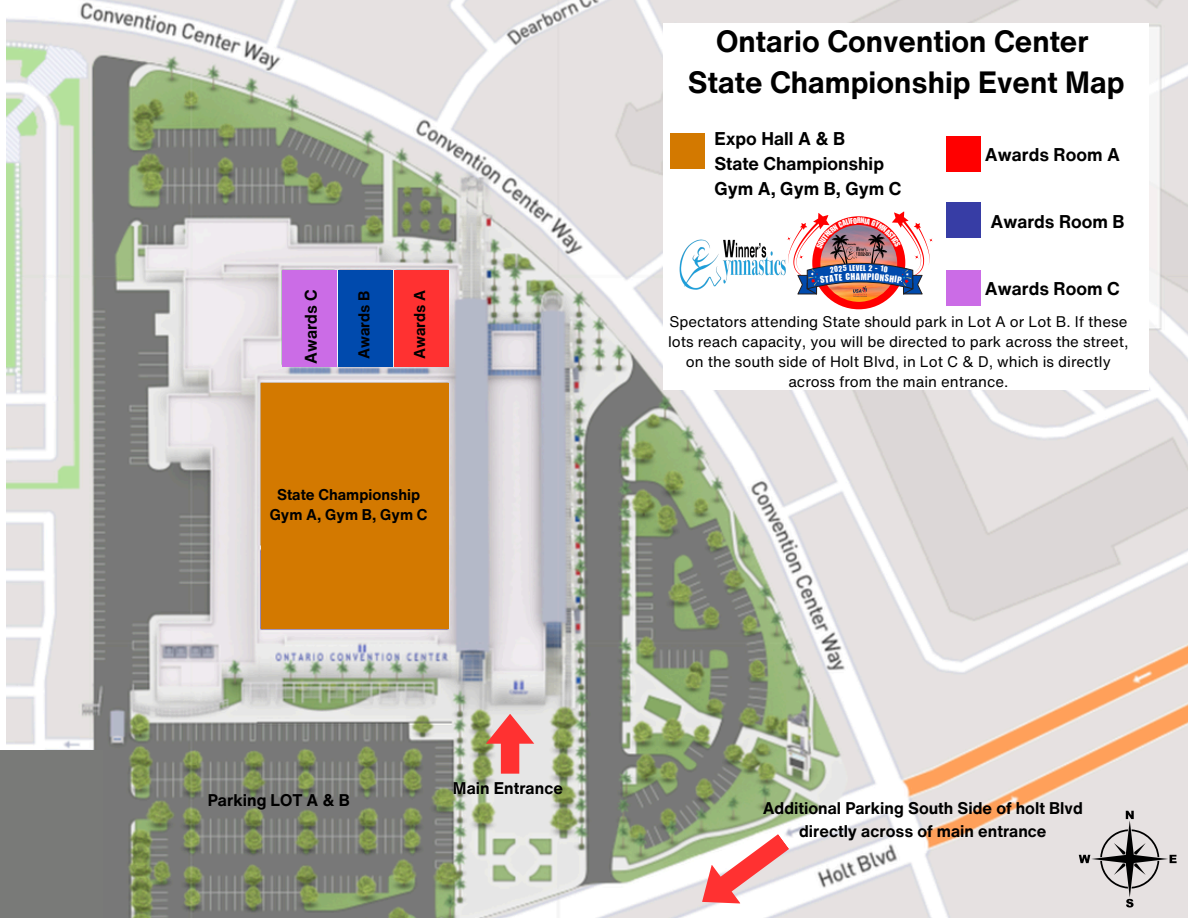
<style>
.page{position:relative;width:1188px;height:918px;background:#fff}
.page>*{position:absolute;margin:0;border:0;box-sizing:border-box;transform-origin:0 0}
.t1{font:700 30px/41.7px "Helvetica Now Text";color:#000;text-align:center}
.t2{font:700 18px/24.8px "Helvetica Now Text";color:#000}
.t3{font:700 16.5px/22.5px "Helvetica Now Text";color:#000;text-align:center}
.t4{font:700 15.3px "Helvetica Now Text";color:#000}
.t5{font:700 15.15px/20.2px "Helvetica Now Text";color:#000;text-align:center}
.t6{font:15px/20.2px "Helvetica Now Text";color:#000;text-align:center}
.t7{font:8.1px "Impact LT Std";color:#fff}
.t8{font:7.95px "Impact LT Std";color:#fff}
.t9{font:1.8px "Impact LT Std";letter-spacing:.065em;color:#000}
</style>
<div class="page">
<img style="left:7px;top:0;width:1181px;height:918px">
<div style="left:0;top:750px;width:103px;height:168px;background:#797a78"></div>
<div style="left:663px;top:23px;width:486px;height:367px;background:#fff"></div>
<div style="left:261px;top:383px;width:188px;height:246px;background:#d37900"></div>
<div style="left:394px;top:270px;width:55px;height:97px;background:#ff3131"></div>
<div style="left:338px;top:270px;width:55px;height:97px;background:#004aad"></div>
<div style="left:283px;top:270px;width:54px;height:97px;background:#cb6ce6"></div>
<div style="left:671px;top:133px;width:34px;height:35px;background:#d37900"></div>
<div style="left:946px;top:136px;width:34px;height:36px;background:#f00"></div>
<div style="left:946px;top:202px;width:34px;height:35px;background:#373da5"></div>
<div style="left:946px;top:270px;width:34px;height:36px;background:#cb6ce6"></div>
<svg style="left:486px;top:714px;width:48px;height:60px;background:#e98f89"></svg>
<svg style="left:702px;top:834px;width:87px;height:70px"></svg>
<img style="left:679px;top:239px;width:95px;height:51px">
<svg style="left:1079px;top:811px;width:98px;height:96px;background:#c7c3c3"></svg>
<div style="left:812px;top:216px;width:93px;height:93px;background:#f00;border-radius:50%"></div>
<img style="left:820px;top:225px;width:77px;height:77px;border-radius:50%">
<img style="left:853px;top:294px;width:14px;height:3px">
<img style="left:774px;top:211px;width:159px;height:83px">
<p class="t3" style="left:299px;top:364px;width:76px;rotate:-90deg">Awards C</p>
<p class="t4" style="left:352px;top:359px;width:71px;rotate:-90deg">Awards B</p>
<h2 class="t4" style="left:408px;top:359px;width:71px;rotate:-90deg">Awards A</h2>
<h2 class="t5" style="left:270px;top:484px;width:159px">State Championship<br>Gym A, Gym B, Gym C</h2>
<p class="t3" style="left:208px;top:788px;width:144px">Parking LOT A &amp; B</p>
<p class="t3" style="left:453px;top:777px;width:112px">Main Entrance</p>
<h2 class="t1" style="left:688px;top:20px;width:438px">Ontario Convention Center<br>State Championship Event Map</h2>
<h3 class="t2" style="left:714px;top:126px;width:189px">Expo Hall A &amp; B<br>State Championship<br>Gym A, Gym B, Gym C</h3>
<h3 class="t2" style="left:985px;top:141px;width:137px">Awards Room A</h3>
<p class="t8" style="left:857px;top:218px;width:5px">R</p>
<p class="t9" style="left:848px;top:244px;width:9px">Hosted By</p>
<p class="t7" style="left:860px;top:265px;width:4px">E</p>
<h3 class="t2" style="left:990px;top:209px;width:136px">Awards Room B</h3>
<h1 class="t2" style="left:985px;top:276px;width:136px">Awards Room C</h1>
<p class="t6" style="left:668px;top:311px;width:462px">Spectators attending State should park in Lot A or Lot B. If these lots reach capacity, you will be directed to park across the street, on the south side of Holt Blvd, in Lot C &amp; D, which is directly across from the main entrance.</p>
<p class="t3" style="left:763px;top:797px;width:322px">Additional Parking South Side of holt Blvd directly across of main entrance</p>
</div>
